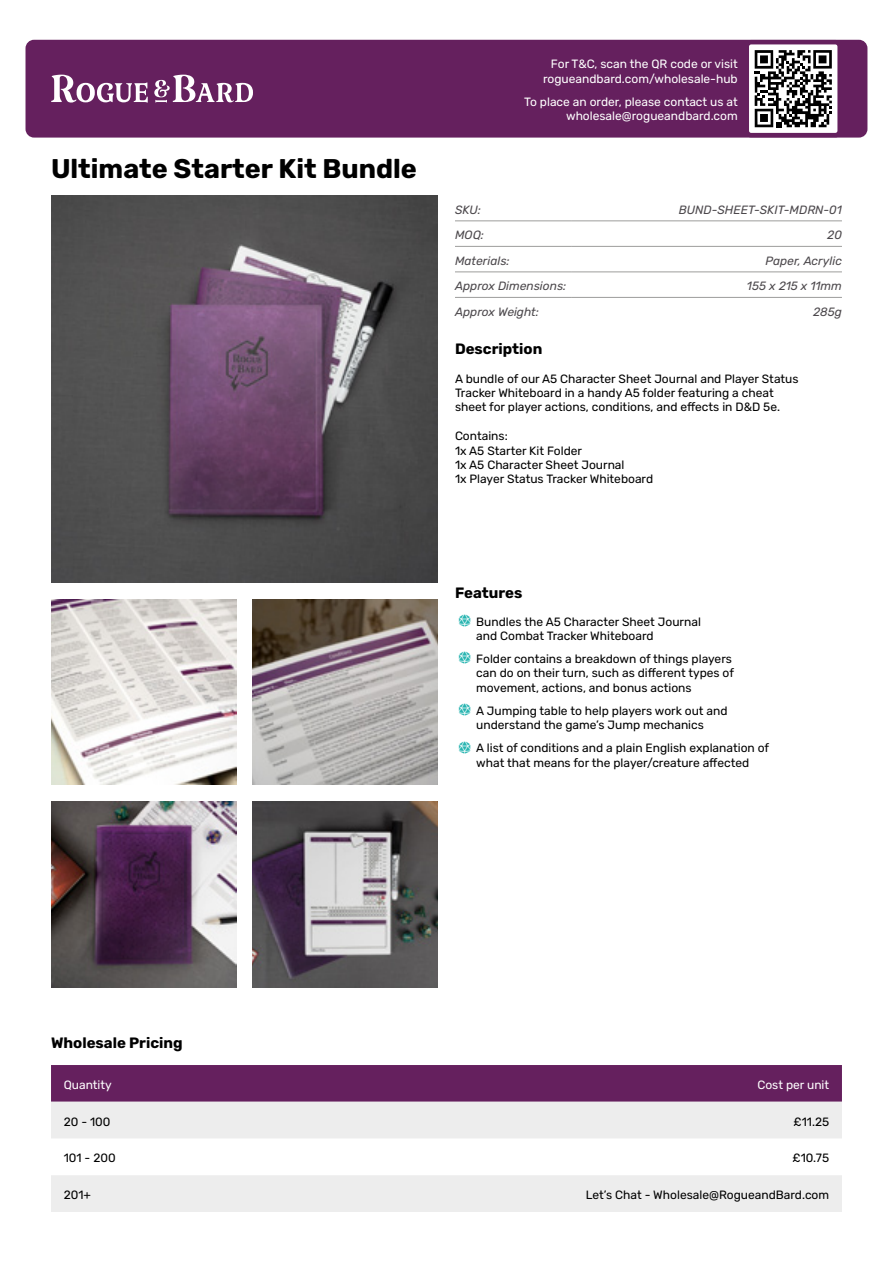
<style>
.page{position:relative;width:893px;height:1263px;background:#fff}
.page>*{position:absolute;margin:0;border:0;box-sizing:border-box;transform-origin:0 0}
.t1{font:700 27px "Rubik";color:#000}
.t2{font:700 15px "Rubik";color:#000}
.t3{font:12px/14.4px "Rubik";color:#000}
.t4{font:12px/14.4px "Rubik";color:#fff;text-align:right}
.t5{font:italic 12px "Rubik";color:#4c484c}
</style>
<div class="page">
<div style="left:26px;top:40px;width:841px;height:98px;background:#65205e;border-radius:9px"></div>
<svg style="left:51px;top:75px;width:202px;height:28px"></svg>
<svg style="left:749px;top:45px;width:88px;height:87px;background:#949494"></svg>
<div style="left:744px;top:40px;width:98px;height:97px;border:4px solid #65205e;border-radius:4px"></div>
<hr style="left:455px;top:220px;width:117px;height:1px;background:#9d9d9c">
<hr style="left:572px;top:220px;width:270px;height:1px;background:#9d9d9c">
<hr style="left:455px;top:246px;width:117px;height:1px;background:#9d9d9c">
<hr style="left:572px;top:246px;width:270px;height:1px;background:#9d9d9c">
<hr style="left:455px;top:271px;width:117px;height:1px;background:#9d9d9c">
<hr style="left:572px;top:271px;width:270px;height:1px;background:#9d9d9c">
<hr style="left:455px;top:297px;width:117px;height:1px;background:#9d9d9c">
<hr style="left:572px;top:297px;width:270px;height:1px;background:#9d9d9c">
<div style="left:51px;top:1065px;width:791px;height:37px;background:#65205e"></div>
<svg style="left:51px;top:1102px;width:791px;height:110px;fill:#ededed"></svg>
<img style="left:253px;top:802px;width:185px;height:185px">
<img style="left:51px;top:195px;width:387px;height:387px">
<img style="left:51px;top:802px;width:185px;height:185px">
<img style="left:253px;top:599px;width:185px;height:186px">
<img style="left:51px;top:599px;width:185px;height:186px">
<h1 class="t1" style="left:51px;top:154px;width:367px">Ultimate Starter Kit Bundle</h1>
<p class="t4" style="left:543px;top:57px;width:196px">For T&amp;C, scan the QR code or visit rogueandbard.com/wholesale-hub</p>
<p class="t4" style="left:524px;top:95px;width:215px">To place an order, please contact us at wholesale@rogueandbard.com</p>
<p class="t5" style="left:455px;top:203px;width:28px">SKU:</p>
<p class="t5" style="left:679px;top:203px;width:165px">BUND-SHEET-SKIT-MDRN-01</p>
<p class="t5" style="left:455px;top:228px;width:30px">MOQ:</p>
<p class="t5" style="left:827px;top:228px;width:16px">20</p>
<p class="t5" style="left:455px;top:254px;width:56px">Materials:</p>
<p class="t5" style="left:765px;top:254px;width:78px">Paper, Acrylic</p>
<p class="t5" style="left:455px;top:279px;width:113px">Approx Dimensions:</p>
<p class="t5" style="left:747px;top:279px;width:97px">155 x 215 x 11mm</p>
<p class="t5" style="left:455px;top:305px;width:85px">Approx Weight:</p>
<p class="t5" style="left:813px;top:305px;width:30px">285g</p>
<p class="t2" style="left:455px;top:341px;width:89px">Description</p>
<p class="t3" style="left:455px;top:371px;width:345px">A bundle of our A5 Character Sheet Journal and Player Status<br>Tracker Whiteboard in a handy A5 folder featuring a cheat sheet for player actions, conditions, and effects in D&amp;D 5e.</p>
<p class="t3" style="left:455px;top:429px;width:200px">Contains:<br>1x A5 Starter Kit Folder<br>1x A5 Character Sheet Journal<br>1x Player Status Tracker Whiteboard</p>
<p class="t2" style="left:455px;top:584px;width:69px">Features</p>
<p class="t3" style="left:476px;top:615px;width:226px">Bundles the A5 Character Sheet Journal and Combat Tracker Whiteboard</p>
<p class="t3" style="left:476px;top:652px;width:259px">Folder contains a breakdown of things players can do on their turn, such as different types of movement, actions, and bonus actions</p>
<p class="t3" style="left:476px;top:704px;width:253px">A Jumping table to help players work out and understand the game’s Jump mechanics</p>
<p class="t3" style="left:476px;top:741px;width:294px">A list of conditions and a plain English explanation of what that means for the player/creature affected</p>
<p class="t2" style="left:51px;top:1034px;width:133px">Wholesale Pricing</p>
<p class="t4" style="left:64px;top:1078px;width:50px">Quantity</p>
<p class="t4" style="left:757px;top:1078px;width:73px">Cost per unit</p>
<p class="t3" style="left:64px;top:1115px;width:48px">20 - 100</p>
<p class="t3" style="left:794px;top:1115px;width:37px">£11.25</p>
<p class="t3" style="left:64px;top:1151px;width:53px">101 - 200</p>
<p class="t3" style="left:792px;top:1151px;width:38px">£10.75</p>
<p class="t3" style="left:64px;top:1188px;width:29px">201+</p>
<p class="t3" style="left:586px;top:1188px;width:245px">Let’s Chat - Wholesale@RogueandBard.com</p>
</div>
